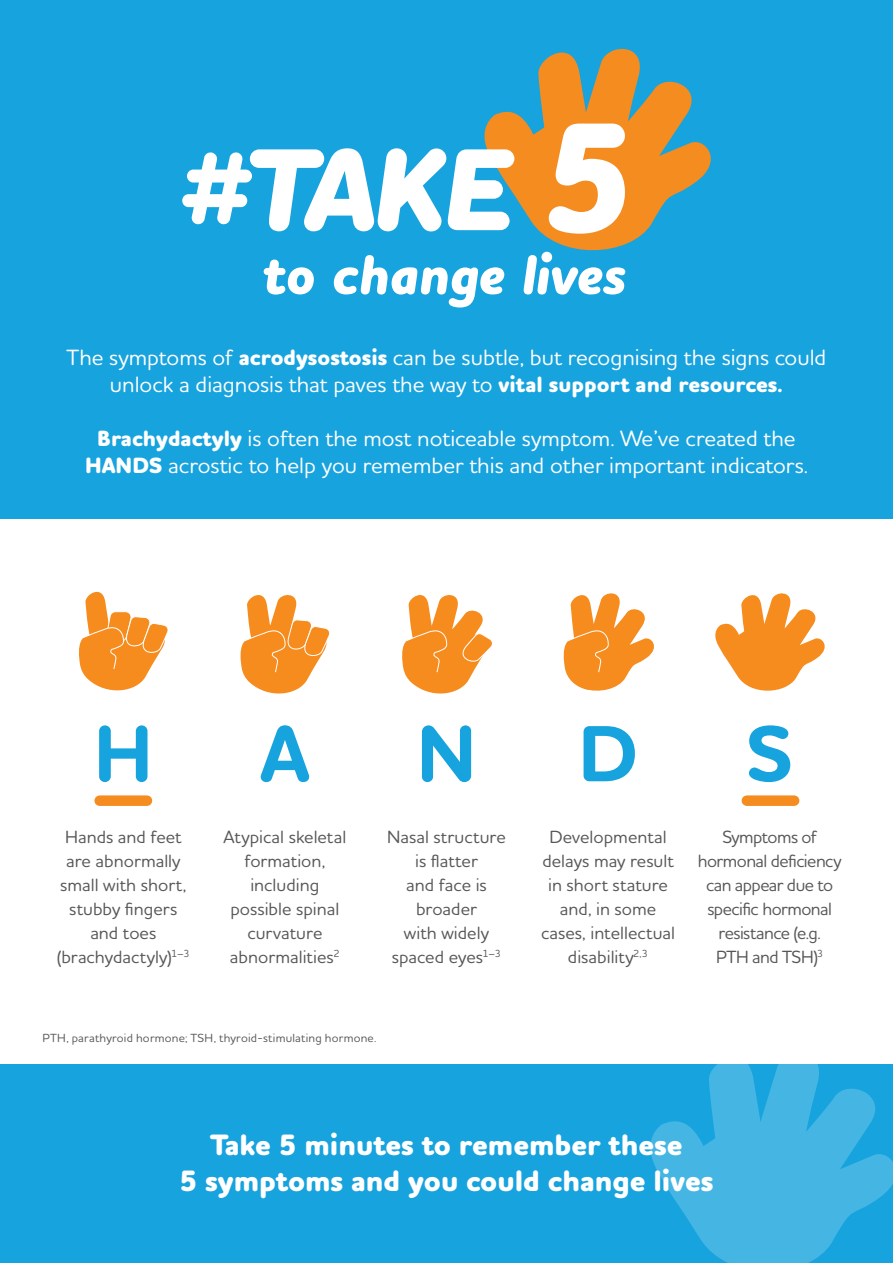
<style>
.page{position:relative;width:893px;height:1263px;background:#fff}
.page>*{position:absolute;margin:0;border:0;box-sizing:border-box;transform-origin:0 0}
.t1{font:700 81px "Houschka Rounded";color:#17a3de}
.t2{font:800 30px/36px "Houschka Rounded";color:#fff;text-align:center}
.t3{font:500 22.5px/27px "Houschka Rounded";color:#fff;text-align:center}
.t4{font:500 18px/24px "Houschka Rounded";color:#575756;text-align:center}
.t5{font:500 18px/24px "Houschka Rounded";letter-spacing:-.03em;color:#575756;text-align:center}
.t6{font:500 12px "Houschka Rounded";letter-spacing:.02em;color:#575756}
.s1{font-weight:800}
.s2{font-weight:700}
</style>
<div class="page">
<div style="left:0;top:1063px;width:893px;height:200px;background:#17a3de"></div>
<div style="left:0;top:0;width:893px;height:519px;background:#17a3de"></div>
<svg style="left:639px;top:1063px;width:254px;height:200px;fill:#45b6e4"></svg>
<svg style="left:484px;top:48px;width:227px;height:204px;fill:#f58c1f"></svg>
<svg style="left:182px;top:148px;width:332px;height:83px"></svg>
<svg style="left:264px;top:260px;width:50px;height:35px"></svg>
<svg style="left:334px;top:255px;width:170px;height:52px"></svg>
<svg style="left:524px;top:252px;width:101px;height:43px"></svg>
<svg style="left:549px;top:124px;width:76px;height:110px;background:#fbd4ab"></svg>
<svg style="left:79px;top:591px;width:89px;height:100px"></svg>
<svg style="left:240px;top:595px;width:90px;height:99px"></svg>
<svg style="left:402px;top:595px;width:91px;height:99px"></svg>
<svg style="left:563px;top:593px;width:91px;height:98px"></svg>
<svg style="left:715px;top:593px;width:110px;height:98px"></svg>
<div style="left:100px;top:795px;width:47px;height:11px;background:#f58c1f"></div>
<div style="left:747px;top:795px;width:47px;height:11px;background:#f58c1f"></div>
<p class="t3" style="left:67px;top:343px;width:761px">The symptoms of <span class="s1">acrodysostosis</span> can be subtle, but recognising the signs could unlock a diagnosis that paves the way to <span class="s1">vital support and resources</span><span class="s2">.</span></p>
<p class="t3" style="left:85px;top:424px;width:724px"><span class="s1">Brachydactyly</span> is often the most noticeable symptom. We’ve created the<br><span class="s1">HANDS</span> acrostic to help you remember this and other important indicators.</p>
<h1 class="t1" style="left:94px;top:702px;width:61px">H</h1>
<h1 class="t1" style="left:260px;top:702px;width:51px">A</h1>
<h1 class="t1" style="left:416px;top:702px;width:62px">N</h1>
<h1 class="t1" style="left:578px;top:702px;width:62px">D</h1>
<h1 class="t1" style="left:746px;top:702px;width:48px">S</h1>
<p class="t4" style="left:57px;top:824px;width:135px">Hands and feet are abnormally small with short, stubby fingers and toes (brachydactyly)<sup>1–3</sup></p>
<p class="t4" style="left:223px;top:824px;width:124px">Atypical skeletal formation, including possible spinal curvature abnormalities<sup>2</sup></p>
<p class="t4" style="left:387px;top:824px;width:120px">Nasal structure is flatter<br>and face is broader<br>with widely spaced eyes<sup>1–3</sup></p>
<p class="t4" style="left:541px;top:824px;width:136px">Developmental delays may result in short stature and, in some cases, intellectual disability<sup>2,3</sup></p>
<p class="t5" style="left:698px;top:824px;width:145px">Symptoms of hormonal deficiency can appear due to specific hormonal resistance (e.g.<br>PTH and TSH)<sup>3</sup></p>
<p class="t6" style="left:43px;top:1030px;width:335px">PTH, parathyroid hormone; TSH, thyroid-stimulating hormone.</p>
<h2 class="t2" style="left:179px;top:1128px;width:536px">Take 5 minutes to remember these<br>5 symptoms and you could change lives</h2>
</div>
